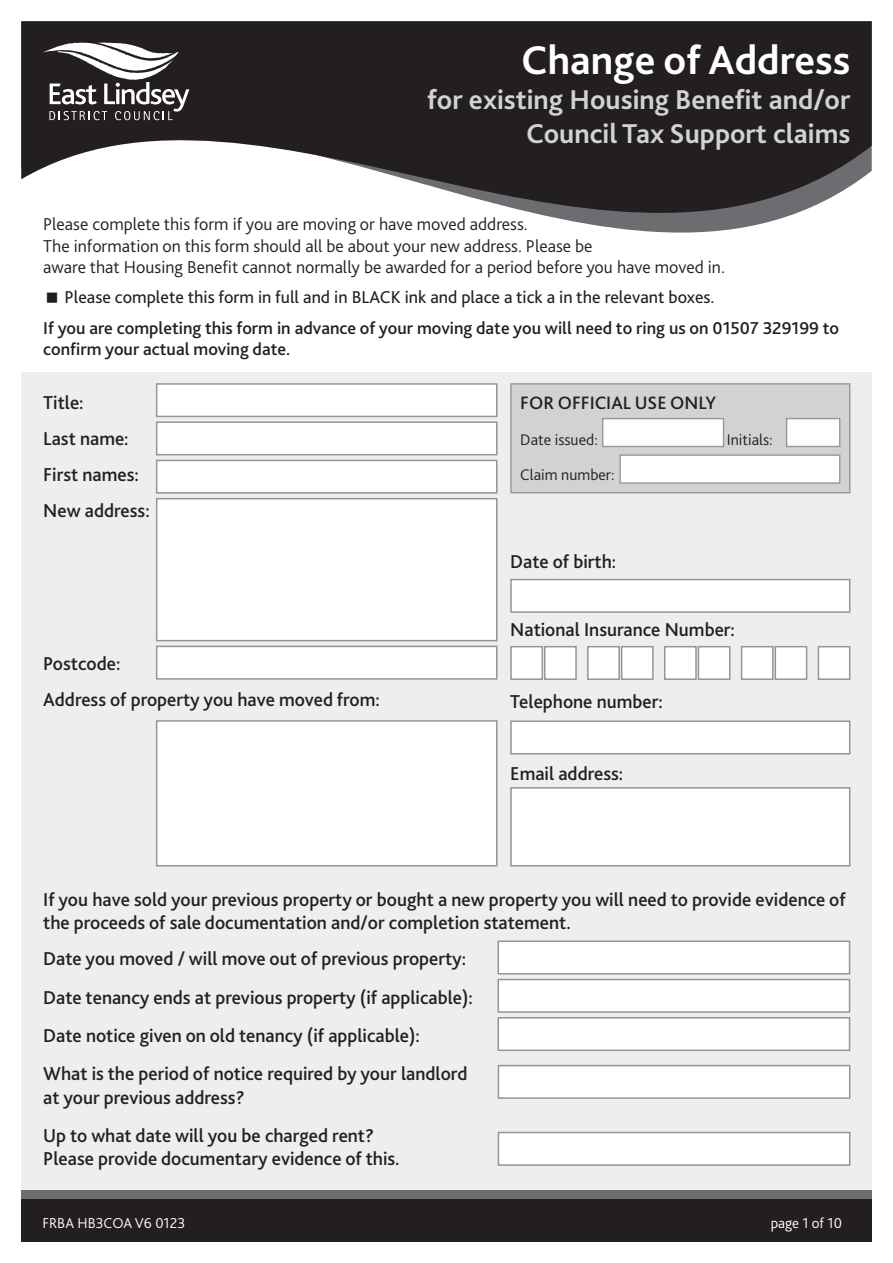
<style>
.page{position:relative;width:893px;height:1263px;background:#fff}
.page>*{position:absolute;margin:0;border:0;box-sizing:border-box;transform-origin:0 0}
.White_Heading{font:700 42px "Bliss";color:#fff}
.White_Heading-2{font:700 28.5px/34.2px "Bliss";color:#d1d2d4;text-align:right}
.Questions{font:500 19.5px/23.4px "Bliss";color:#231f20}
.Sub_heading{font:500 18.75px "Bliss";color:#231f20}
.Body_Text{font:300 18px/21.6px "Bliss";color:#231f20}
.Body_Text-2{font:500 18px/21.6px "Bliss";color:#231f20}
.t1{font:18px "Bliss";color:#231f20}
.Body_Text-3{font:300 16.05px "Bliss";color:#231f20}
.Page_code{font:300 15px "Bliss";color:#fff}
</style>
<div class="page">
<svg style="left:21px;top:21px;width:851px;height:212px;fill:#231f20"></svg>
<div style="left:21px;top:372px;width:851px;height:830px;background:#eeeeef"></div>
<div style="left:21px;top:1191px;width:851px;height:51px;background:#6c6d70"></div>
<div style="left:21px;top:1199px;width:851px;height:43px;background:#231f20"></div>
<div style="left:510px;top:383px;width:340px;height:110px;background:#d1d2d4;border:1px solid #939598"></div>
<div style="left:602px;top:418px;width:122px;height:29px;background:#fff;border:1px solid #939598"></div>
<div style="left:786px;top:418px;width:54px;height:29px;background:#fff;border:1px solid #939598"></div>
<div style="left:619px;top:454px;width:221px;height:30px;background:#fff;border:1px solid #939598"></div>
<svg style="left:43px;top:42px;width:146px;height:78px"></svg>
<div style="left:510px;top:579px;width:340px;height:34px;background:#fff;border:2px solid #939598"></div>
<div style="left:510px;top:646px;width:33px;height:34px;background:#fff;border:2px solid #939598"></div>
<div style="left:544px;top:646px;width:33px;height:34px;background:#fff;border:2px solid #939598"></div>
<div style="left:587px;top:646px;width:33px;height:34px;background:#fff;border:2px solid #939598"></div>
<div style="left:621px;top:646px;width:33px;height:34px;background:#fff;border:2px solid #939598"></div>
<div style="left:664px;top:646px;width:33px;height:34px;background:#fff;border:2px solid #939598"></div>
<div style="left:698px;top:646px;width:32px;height:34px;background:#fff;border:2px solid #939598"></div>
<div style="left:741px;top:646px;width:33px;height:34px;background:#fff;border:2px solid #939598"></div>
<div style="left:775px;top:646px;width:32px;height:34px;background:#fff;border:2px solid #939598"></div>
<div style="left:818px;top:646px;width:32px;height:34px;background:#fff;border:2px solid #939598"></div>
<div style="left:156px;top:421px;width:341px;height:34px;background:#fff;border:2px solid #939598"></div>
<div style="left:156px;top:460px;width:341px;height:34px;background:#fff;border:2px solid #939598"></div>
<div style="left:156px;top:498px;width:341px;height:143px;background:#fff;border:2px solid #939598"></div>
<div style="left:156px;top:646px;width:341px;height:34px;background:#fff;border:2px solid #939598"></div>
<div style="left:156px;top:383px;width:341px;height:34px;background:#fff;border:2px solid #939598"></div>
<div style="left:156px;top:720px;width:341px;height:146px;background:#fff;border:2px solid #939598"></div>
<div style="left:497px;top:979px;width:353px;height:34px;background:#fff;border:2px solid #939598"></div>
<div style="left:497px;top:1017px;width:353px;height:34px;background:#fff;border:2px solid #939598"></div>
<div style="left:498px;top:1065px;width:352px;height:34px;background:#fff;border:2px solid #939598"></div>
<div style="left:497px;top:940px;width:353px;height:34px;background:#fff;border:2px solid #939598"></div>
<div style="left:498px;top:1132px;width:352px;height:34px;background:#fff;border:2px solid #939598"></div>
<div style="left:510px;top:720px;width:340px;height:34px;background:#fff;border:2px solid #939598"></div>
<div style="left:510px;top:787px;width:340px;height:79px;background:#fff;border:2px solid #939598"></div>
<p class="White_Heading" style="left:521px;top:34px;width:331px">Change of Address</p>
<p class="White_Heading-2" style="left:427px;top:82px;width:425px">for existing Housing Benefit and/or<br>Council Tax Support claims</p>
<p class="Body_Text" style="left:43px;top:213px;width:683px">Please complete this form if you are moving or have moved address.<br>The information on this form should all be about your new address. Please be<br>aware that Housing Benefit cannot normally be awarded for a period before you have moved in.</p>
<p class="t1" style="left:65px;top:286px;width:652px">Please complete this form in full and in BLACK ink and place a tick a in the relevant boxes.</p>
<p class="Body_Text-2" style="left:43px;top:317px;width:797px">If you are completing this form in advance of your moving date you will need to ring us on 01507 329199 to confirm your actual moving date.</p>
<p class="Questions" style="left:43px;top:390px;width:42px">Title:</p>
<p class="Questions" style="left:43px;top:427px;width:87px">Last name:</p>
<p class="Questions" style="left:43px;top:463px;width:97px">First names:</p>
<p class="Questions" style="left:43px;top:499px;width:108px">New address:</p>
<p class="Sub_heading" style="left:520px;top:391px;width:197px">FOR OFFICIAL USE ONLY</p>
<p class="Body_Text-3" style="left:520px;top:430px;width:79px">Date issued:</p>
<p class="Body_Text-3" style="left:727px;top:430px;width:47px">Initials:</p>
<p class="Body_Text-3" style="left:520px;top:465px;width:96px">Claim number:</p>
<p class="Questions" style="left:510px;top:549px;width:107px">Date of birth:</p>
<p class="Questions" style="left:43px;top:652px;width:79px">Postcode:</p>
<p class="Questions" style="left:43px;top:688px;width:338px">Address of property you have moved from:</p>
<p class="Questions" style="left:510px;top:617px;width:226px">National Insurance Number:</p>
<p class="Questions" style="left:510px;top:690px;width:154px">Telephone number:</p>
<p class="Questions" style="left:510px;top:762px;width:115px">Email address:</p>
<p class="Questions" style="left:43px;top:888px;width:804px">If you have sold your previous property or bought a new property you will need to provide evidence of the proceeds of sale documentation and/or completion statement.</p>
<p class="Questions" style="left:43px;top:947px;width:424px">Date you moved / will move out of previous property:</p>
<p class="Questions" style="left:43px;top:985px;width:431px">Date tenancy ends at previous property (if applicable):</p>
<p class="Questions" style="left:43px;top:1024px;width:378px">Date notice given on old tenancy (if applicable):</p>
<p class="Questions" style="left:43px;top:1062px;width:426px">What is the period of notice required by your landlord at your previous address?</p>
<p class="Questions" style="left:43px;top:1124px;width:358px">Up to what date will you be charged rent?<br>Please provide documentary evidence of this.</p>
<p class="Page_code" style="left:43px;top:1213px;width:144px">FRBA HB3COA V6 0123</p>
<p class="Page_code" style="left:771px;top:1213px;width:73px">page 1 of 10</p>
</div>
